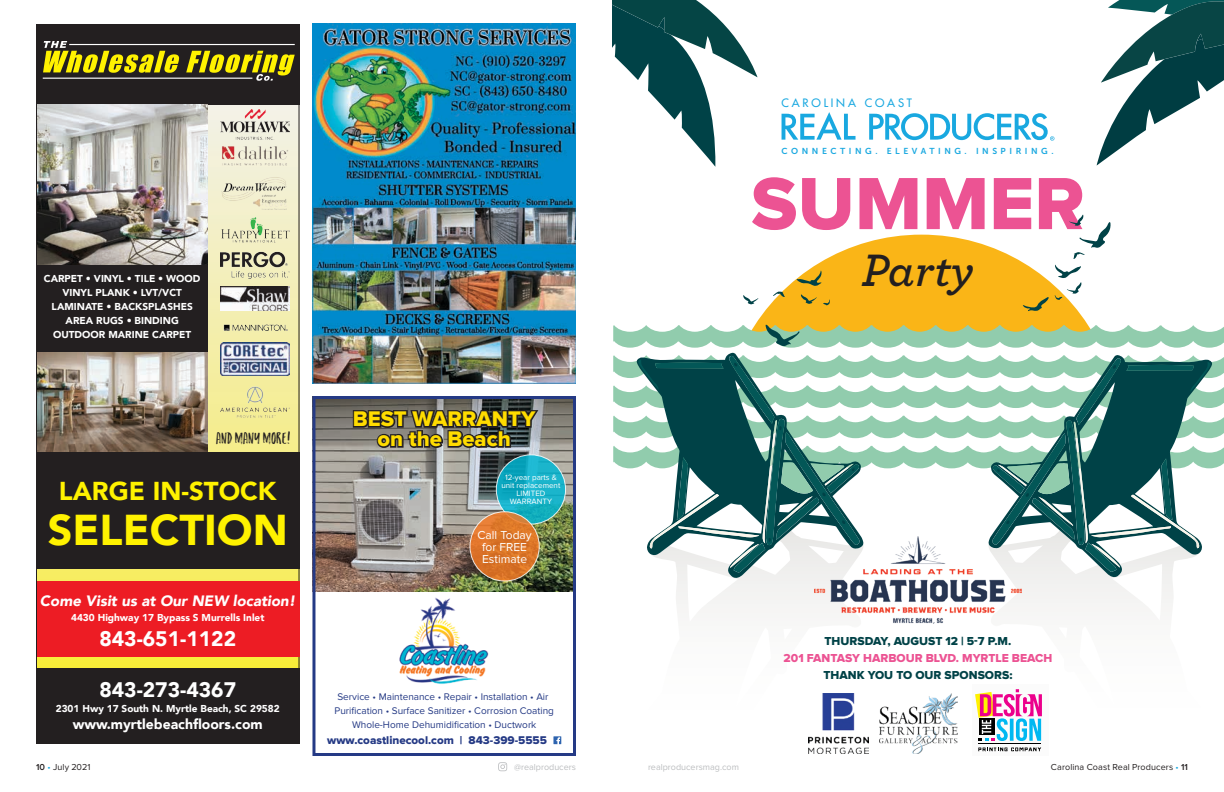
<style>
.page{position:relative;width:1224px;height:792px;background:#fff}
.page>*{position:absolute;margin:0;border:0;box-sizing:border-box;transform-origin:0 0}
.t1{font:76.6px "Proxima Nova Extrabld";color:#ec5393}
.t2{font:italic 600 47.7px "Archer Pro";color:#231f20}
.t3{font:900 43.1px "Avenir";color:#fff200}
.t4{font:900 25.8px "Avenir";color:#fff200}
.t5{font:22px/20px "Proxima Nova Extrabld";color:#ffdc00;text-align:center}
.t6{font:900 21px "Avenir";color:#fff}
.t7{font:16px "Hello Sunshine Marker";letter-spacing:.02em;color:#231f20}
.t8{font:italic 900 15px "Avenir";color:#fff}
.t9{font:900 14px "Avenir";color:#fff}
.t10{font:12px "Proxima Nova Extrabld";color:#004247}
.t11{font:12px "Proxima Nova Extrabld";color:#ec5393}
.t12{font:12px/12px "Proxima Nova";color:#fff;text-align:center}
.t13{font:11.7px "Proxima Nova Extrabld";color:#253a85}
.t14{font:500 11.3px "Futura Std";letter-spacing:.25em;color:#19a8e0}
.t15{font:900 10px/14px "Avenir";color:#fff;text-align:center}
.t16{font:10px/14px "Proxima Nova";color:#253a85;text-align:center}
.t17{font:9px "Proxima Nova";letter-spacing:.01em;color:#231f20}
.t18{font:9px "Proxima Nova";color:#bcbec0}
.t19{font:8.6px "Museo Sans 700";letter-spacing:.41em;color:#19a8e0}
.t20{font:8px/8px "Proxima Nova";color:#fff;text-align:center}
.s1{font-weight:600}
.s2{color:#19a8e0}
</style>
<div class="page">
<svg style="left:498px;top:762px;width:9px;height:9px"></svg>
<svg style="left:36px;top:24px;width:264px;height:720px;background:#7a755e"></svg>
<div style="left:36px;top:452px;width:264px;height:117px;background:#231f20"></div>
<img style="left:221px;top:144px;width:68px;height:24px">
<img style="left:221px;top:110px;width:68px;height:29px">
<img style="left:221px;top:251px;width:68px;height:28px">
<img style="left:221px;top:286px;width:68px;height:24px">
<img style="left:221px;top:218px;width:68px;height:26px">
<img style="left:221px;top:381px;width:68px;height:42px">
<img style="left:221px;top:343px;width:68px;height:33px">
<img style="left:221px;top:175px;width:68px;height:35px">
<img style="left:221px;top:318px;width:68px;height:17px">
<div style="left:37px;top:581px;width:263px;height:76px;background:#ed1c24"></div>
<img style="left:312px;top:24px;width:264px;height:360px">
<img style="left:312px;top:396px;width:264px;height:360px">
<svg style="left:496px;top:455px;width:70px;height:69px;background:#18b0c6"></svg>
<div style="left:496px;top:454px;width:70px;height:71px;border:1px solid #fff;border-radius:50%"></div>
<svg style="left:470px;top:512px;width:69px;height:69px;background:#dc772c"></svg>
<div style="left:470px;top:511px;width:70px;height:71px;border:1px solid #fff;border-radius:50%"></div>
<svg style="left:553px;top:736px;width:8px;height:8px"></svg>
<svg style="left:1097px;top:0;width:127px;height:166px"></svg>
<svg style="left:612px;top:0;width:146px;height:167px"></svg>
<svg style="left:677px;top:353px;width:137px;height:225px"></svg>
<svg style="left:613px;top:355px;width:611px;height:218px"></svg>
<svg style="left:613px;top:215px;width:611px;height:133px"></svg>
<svg style="left:782px;top:112px;width:74px;height:28px"></svg>
<svg style="left:869px;top:113px;width:185px;height:28px"></svg>
<img style="left:814px;top:536px;width:208px;height:88px">
<img style="left:808px;top:694px;width:60px;height:60px">
<img style="left:879px;top:694px;width:79px;height:60px">
<img style="left:978px;top:743px;width:64px;height:9px">
<hr style="left:978px;top:744px;width:63px;height:1px;background:#000">
<svg style="left:978px;top:748px;width:63px;height:3px"></svg>
<svg style="left:975px;top:689px;width:67px;height:52px"></svg>
<p class="t14" style="left:782px;top:95px;width:132px">CAROLINA COAST</p>
<p class="t15" style="left:44px;top:271px;width:158px">CARPET • VINYL • TILE • WOOD<br>VINYL PLANK • LVT/VCT<br>LAMINATE • BACKSPLASHES<br>AREA RUGS • BINDING<br>OUTDOOR MARINE CARPET</p>
<h3 class="t7" style="left:216px;top:429px;width:76px">AND MANY MORE!</h3>
<h3 class="t4" style="left:59px;top:469px;width:219px">LARGE IN-STOCK</h3>
<h3 class="t3" style="left:48px;top:493px;width:242px">SELECTION</h3>
<h3 class="t8" style="left:40px;top:589px;width:257px">Come Visit us at Our NEW location!</h3>
<p class="t15" style="left:71px;top:610px;width:195px">4430 Highway 17 Bypass S Murrells Inlet</p>
<h3 class="t6" style="left:99px;top:621px;width:138px">843-651-1122</h3>
<h3 class="t6" style="left:99px;top:672px;width:138px">843-273-4367</h3>
<p class="t15" style="left:56px;top:701px;width:225px">2301 Hwy 17 South N. Myrtle Beach, SC 29582</p>
<h3 class="t9" style="left:73px;top:712px;width:191px">www.myrtlebeachfloors.com</h3>
<h3 class="t5" style="left:353px;top:410px;width:184px">BEST WARRANTY on the Beach</h3>
<p class="t20" style="left:501px;top:473px;width:60px">12-year parts &amp; unit replacement<br>LIMITED<br>WARRANTY</p>
<p class="t12" style="left:477px;top:529px;width:56px">Call Today for FREE<br>Estimate</p>
<p class="t16" style="left:334px;top:689px;width:221px">Service • Maintenance • Repair • Installation • Air<br>Purification • Surface Sanitizer • Corrosion Coating<br>Whole-Home Dehumidification • Ductwork</p>
<p class="t13" style="left:327px;top:735px;width:221px">www.coastlinecool.com | 843-399-5555</p>
<p class="t19" style="left:782px;top:146px;width:274px">CONNECTING. ELEVATING. INSPIRING.</p>
<h1 class="t1" style="left:751px;top:169px;width:335px">SUMMER</h1>
<h2 class="t2" style="left:862px;top:234px;width:114px">Party</h2>
<p class="t10" style="left:825px;top:635px;width:188px">THURSDAY, AUGUST 12 | 5-7 P.M.</p>
<p class="t11" style="left:784px;top:652px;width:270px">201 FANTASY HARBOUR BLVD. MYRTLE BEACH</p>
<p class="t10" style="left:824px;top:669px;width:190px">THANK YOU TO OUR SPONSORS:</p>
<p class="t17" style="left:36px;top:762px;width:56px"><span class="s1">10</span> <span class="s2">•</span> July 2021</p>
<p class="t18" style="left:514px;top:762px;width:63px">@realproducers</p>
<p class="t18" style="left:648px;top:762px;width:92px">realproducersmag.com</p>
<p class="t17" style="left:1051px;top:762px;width:139px">Carolina Coast Real Producers <span class="s2">•</span> <span class="s1">11</span></p>
</div>
